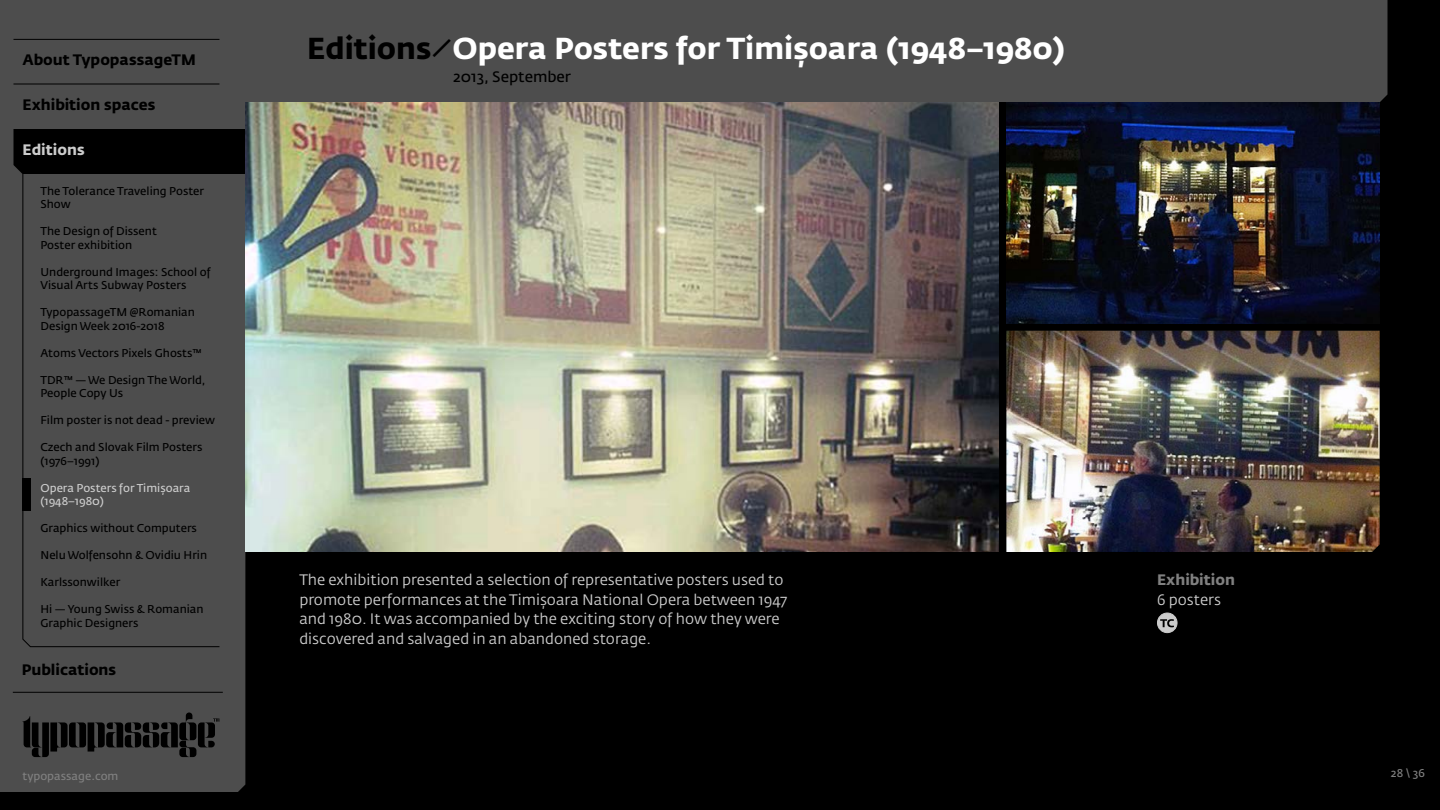
<style>
.page{position:relative;width:1440px;height:810px;background:#000}
.page>*{position:absolute;margin:0;border:0;box-sizing:border-box;transform-origin:0 0}
.t1{font:700 30px "Fedra Sans Std";color:#fff}
.t2{font:15px/19.5px "Fedra Sans Std";color:#ccc}
.t3{font:700 15px "Fedra Sans Std";color:#000}
.t4{font:15px "Fedra Sans Std";color:#000}
.t5{font:700 15px "Fedra Sans Std";color:#808080}
.t6{font:700 15px "Fedra Sans Std";color:#ccc}
.t7{font:11.25px/13.5px "Fedra Sans Std";color:#000}
.t8{font:11.25px/13.5px "Fedra Sans Std";color:#ccc}
.t9{font:11.25px "Fedra Sans Std";color:#808080}
.s1{color:#000}
</style>
<div class="page">
<div style="left:245px;top:0;width:1143px;height:102px;background:#4d4d4d"></div>
<div style="left:0;top:0;width:245px;height:792px;background:#4d4d4d"></div>
<svg style="left:23px;top:713px;width:196px;height:44px"></svg>
<hr style="left:14px;top:84px;width:205px;height:1px;background:#000">
<hr style="left:14px;top:39px;width:205px;height:1px;background:#000">
<svg style="left:14px;top:129px;width:231px;height:45px"></svg>
<div style="left:22px;top:173px;width:198px;height:474px;background:#4d4d4d"></div>
<div style="left:1157px;top:613px;width:20px;height:20px;background:#ccc;border-radius:50%"></div>
<div style="left:1157px;top:613px;width:20px;height:20px;border:1px solid #ccc;border-radius:50%"></div>
<svg style="left:1160px;top:619px;width:14px;height:8px"></svg>
<img style="left:1006px;top:102px;width:374px;height:221px">
<img style="left:1006px;top:331px;width:374px;height:221px">
<img style="left:245px;top:102px;width:754px;height:450px">
<div style="left:22px;top:478px;width:10px;height:34px;background:#000"></div>
<hr style="left:13px;top:692px;width:210px;height:1px;background:#000">
<h2 class="t3" style="left:22px;top:51px;width:175px">About TypopassageTM</h2>
<h2 class="t3" style="left:22px;top:96px;width:135px">Exhibition spaces</h2>
<h2 class="t6" style="left:22px;top:141px;width:64px">Editions</h2>
<p class="t7" style="left:40px;top:184px;width:165px">The Tolerance Traveling Poster<br>Show</p>
<p class="t7" style="left:40px;top:225px;width:118px">The Design of Dissent<br>Poster exhibition</p>
<p class="t7" style="left:40px;top:265px;width:172px">Underground Images: School of<br>Visual Arts Subway Posters</p>
<p class="t7" style="left:40px;top:306px;width:156px">TypopassageTM @Romanian<br>Design Week 2016-2018</p>
<p class="t7" style="left:40px;top:346px;width:163px">Atoms Vectors Pixels Ghosts™</p>
<p class="t7" style="left:40px;top:373px;width:167px">TDR™ — We Design The World,<br>People Copy Us</p>
<p class="t7" style="left:40px;top:414px;width:176px">Film poster is not dead - preview</p>
<p class="t7" style="left:40px;top:441px;width:164px">Czech and Slovak Film Posters (1976–1991)</p>
<p class="t8" style="left:40px;top:481px;width:151px">Opera Posters for Timișoara (1948–1980)</p>
<p class="t7" style="left:40px;top:522px;width:158px">Graphics without Computers</p>
<p class="t7" style="left:40px;top:549px;width:168px">Nelu Wolfensohn &amp; Ovidiu Hrin</p>
<p class="t7" style="left:40px;top:576px;width:81px">Karlssonwilker</p>
<p class="t7" style="left:40px;top:603px;width:165px">Hi — Young Swiss &amp; Romanian<br>Graphic Designers</p>
<h2 class="t3" style="left:22px;top:660px;width:96px">Publications</h2>
<p class="t9" style="left:22px;top:769px;width:98px">typopassage.com</p>
<h1 class="t1" style="left:307px;top:30px;width:759px"><span class="s1">Editions ⁄</span> Opera Posters for Timișoara (1948–1980)</h1>
<h2 class="t4" style="left:453px;top:68px;width:119px">2013, September</h2>
<p class="t2" style="left:299px;top:570px;width:489px">The exhibition presented a selection of representative posters used to promote performances at the Timișoara National Opera between 1947 and 1980. It was accompanied by the exciting story of how they were discovered and salvaged in an abandoned storage.</p>
<h2 class="t5" style="left:1157px;top:571px;width:79px">Exhibition</h2>
<h2 class="t2" style="left:1157px;top:590px;width:65px">6 posters</h2>
<p class="t9" style="left:1391px;top:766px;width:36px">28 \ 36</p>
</div>
